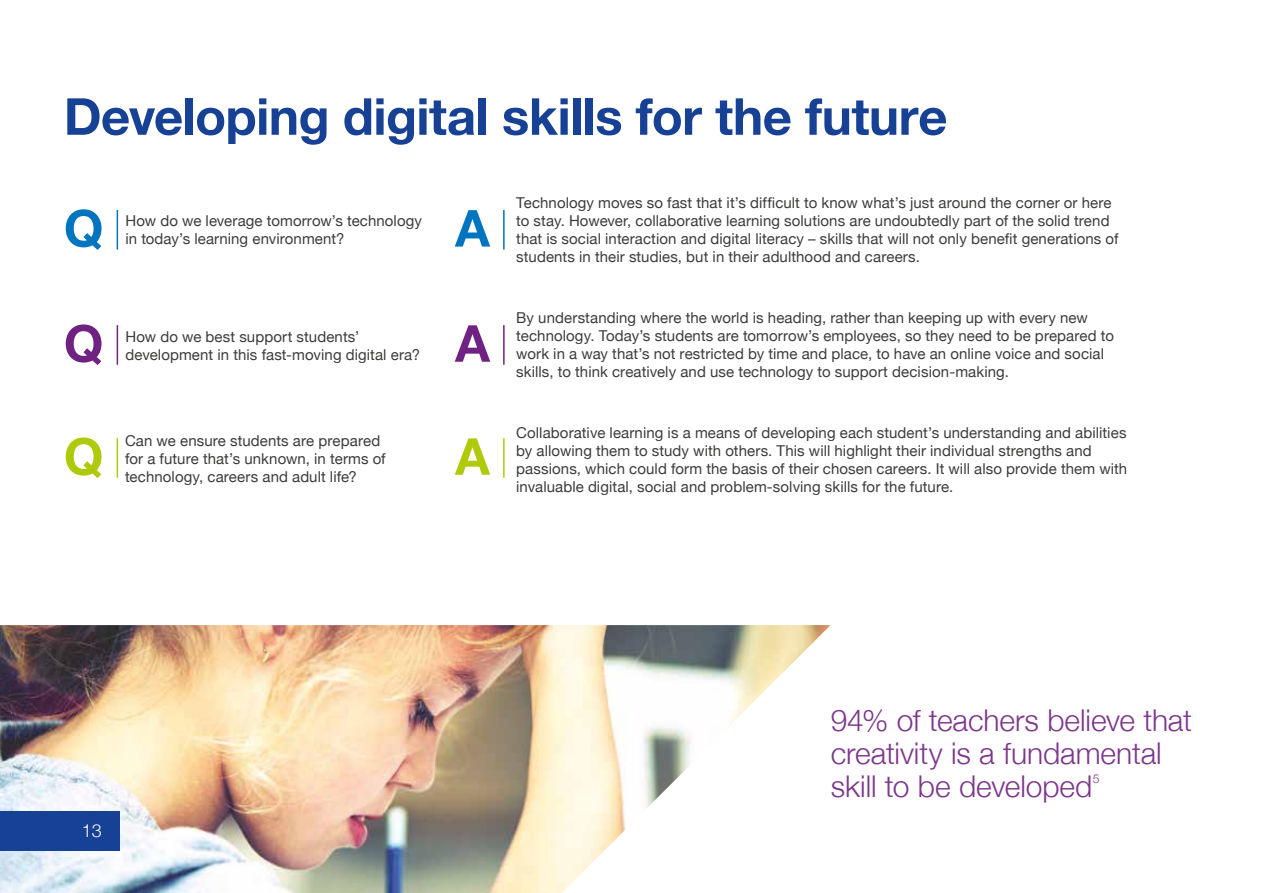
<style>
.page{position:relative;width:1263px;height:893px;background:#fff}
.page>*{position:absolute;margin:0;border:0;box-sizing:border-box;transform-origin:0 0}
.t1{font:700 51px "Helvetica Neue";letter-spacing:-.01em;color:#164194}
.t2{font:700 51px "Helvetica Neue";color:#0075bf}
.t3{font:700 51px "Helvetica Neue";color:#702283}
.t4{font:700 51px "Helvetica Neue";color:#afca0b}
.t5{font:300 30px/33px "Helvetica Neue";color:#7c368c}
.t6{font:300 18px "Helvetica Neue";color:#fff}
.t7{font:15px/18px "Helvetica Neue";letter-spacing:.005em;color:#3c3c3b}
.t8{font:300 12.3px "Helvetica Neue";color:#7c368c}
</style>
<div class="page">
<img style="left:0;top:625px;width:831px;height:268px">
<div style="left:0;top:811px;width:119px;height:40px;background:#164194"></div>
<hr style="left:503px;top:210px;width:2px;height:40px;background:#0075bf">
<hr style="left:117px;top:210px;width:1px;height:40px;background:#0075bf">
<hr style="left:503px;top:325px;width:2px;height:40px;background:#702283">
<hr style="left:117px;top:325px;width:1px;height:40px;background:#702283">
<hr style="left:503px;top:438px;width:2px;height:40px;background:#afca0b">
<hr style="left:117px;top:438px;width:1px;height:40px;background:#afca0b">
<h1 class="t1" style="left:64px;top:77px;width:885px">Developing digital skills for the future</h1>
<h1 class="t2" style="left:64px;top:188px;width:41px">Q</h1>
<h1 class="t2" style="left:455px;top:188px;width:36px">A</h1>
<p class="t7" style="left:125px;top:213px;width:298px">How do we leverage tomorrow’s technology in today’s learning environment?</p>
<h1 class="t3" style="left:64px;top:304px;width:41px">Q</h1>
<h1 class="t3" style="left:455px;top:304px;width:36px">A</h1>
<p class="t7" style="left:125px;top:328px;width:296px">How do we best support students’ development in this fast-moving digital era?</p>
<p class="t7" style="left:125px;top:432px;width:262px">Can we ensure students are prepared for a future that’s unknown, in terms of technology, careers and adult life?</p>
<h1 class="t4" style="left:64px;top:417px;width:41px">Q</h1>
<h1 class="t4" style="left:455px;top:417px;width:36px">A</h1>
<p class="t7" style="left:516px;top:195px;width:604px">Technology moves so fast that it’s difficult to know what’s just around the corner or here to stay. However, collaborative learning solutions are undoubtedly part of the solid trend that is social interaction and digital literacy – skills that will not only benefit generations of students in their studies, but in their adulthood and careers.</p>
<p class="t7" style="left:516px;top:310px;width:599px">By understanding where the world is heading, rather than keeping up with every new technology. Today’s students are tomorrow’s employees, so they need to be prepared to work in a way that’s not restricted by time and place, to have an online voice and social skills, to think creatively and use technology to support decision-making.</p>
<p class="t7" style="left:516px;top:424px;width:612px">Collaborative learning is a means of developing each student’s understanding and abilities by allowing them to study with others. This will highlight their individual strengths and passions, which could form the basis of their chosen careers. It will also provide them with invaluable digital, social and problem-solving skills for the future.</p>
<p class="t6" style="left:82px;top:816px;width:22px">13</p>
<h2 class="t5" style="left:831px;top:702px;width:363px">94% of teachers believe that creativity is a fundamental skill to be developed</h2>
<p class="t8" style="left:1093px;top:768px;width:8px">5</p>
</div>
